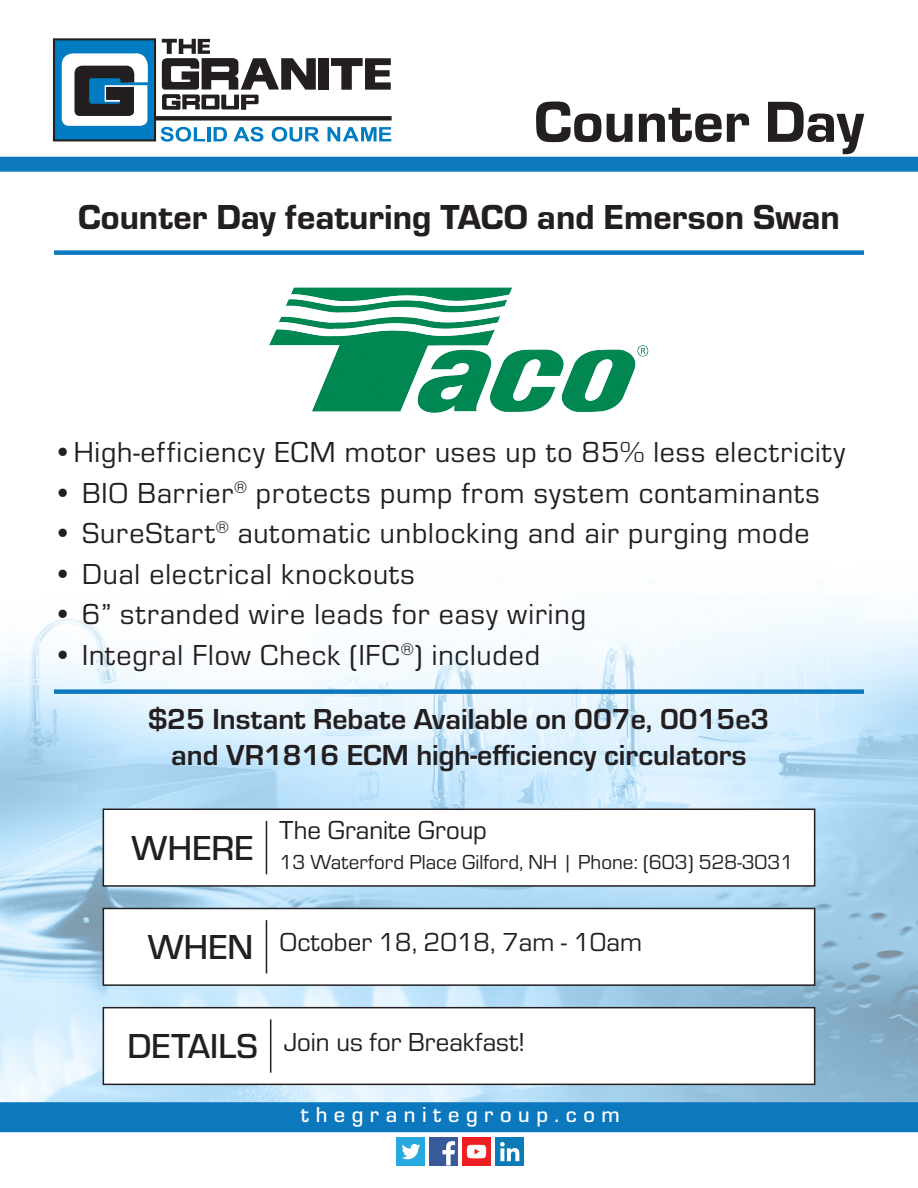
<style>
.page{position:relative;width:918px;height:1188px;background:#fff}
.page>*{position:absolute;margin:0;border:0;box-sizing:border-box;transform-origin:0 0}
.t1{font:60px "Eurostile Hea";color:#231f20}
.t2{font:36px "Eurostile Hea";color:#231f20}
.t3{font:500 36px "Eurostile";color:#231f20}
.t4{font:30px "Eurostile";letter-spacing:.03em;color:#231f20}
.t5{font:700 30px/36px "Eurostile";color:#231f20;text-align:center}
.t6{font:27px "Eurostile";color:#231f20}
.t7{font:500 22.5px "Eurostile";letter-spacing:.29em;color:#fff}
.t8{font:21px "Eurostile";color:#231f20}
</style>
<div class="page">
<div style="left:155px;top:116px;width:237px;height:5px;background:#231f20"></div>
<svg style="left:161px;top:127px;width:44px;height:15px"></svg>
<hr style="left:208px;top:127px;width:3px;height:14px;background:#007cc2">
<svg style="left:214px;top:127px;width:13px;height:14px"></svg>
<svg style="left:233px;top:127px;width:30px;height:15px"></svg>
<svg style="left:272px;top:127px;width:48px;height:15px"></svg>
<svg style="left:328px;top:127px;width:63px;height:14px"></svg>
<div style="left:54px;top:39px;width:101px;height:101px;background:#007cc2"></div>
<div style="left:53px;top:38px;width:103px;height:103px;border:2px solid #231f20"></div>
<svg style="left:62px;top:53px;width:86px;height:73px;background:#8f9da6"></svg>
<div style="left:318px;top:58px;width:11px;height:32px;background:#231f20"></div>
<svg style="left:331px;top:58px;width:60px;height:32px"></svg>
<svg style="left:162px;top:39px;width:154px;height:71px"></svg>
<div style="left:0;top:157px;width:918px;height:15px;background:#0c78be"></div>
<img style="left:0;top:604px;width:918px;height:498px">
<div style="left:0;top:1102px;width:918px;height:30px;background:#0c78be"></div>
<img style="left:463px;top:1137px;width:28px;height:29px">
<div style="left:430px;top:1137px;width:28px;height:29px;background:#395a99"></div>
<svg style="left:442px;top:1141px;width:13px;height:24px"></svg>
<div style="left:496px;top:1137px;width:28px;height:29px;background:#0c7ab6"></div>
<svg style="left:500px;top:1142px;width:19px;height:19px"></svg>
<div style="left:397px;top:1137px;width:28px;height:29px;background:#27a8e0"></div>
<svg style="left:401px;top:1144px;width:19px;height:15px"></svg>
<div style="left:54px;top:250px;width:810px;height:5px;background:#0c78be"></div>
<div style="left:103px;top:809px;width:712px;height:77px;background:#fff"></div>
<div style="left:103px;top:809px;width:712px;height:78px;border:2px solid #231f20"></div>
<hr style="left:266px;top:821px;width:1px;height:53px;background:#231f20">
<div style="left:103px;top:908px;width:712px;height:77px;background:#fff"></div>
<div style="left:103px;top:908px;width:712px;height:78px;border:2px solid #231f20"></div>
<hr style="left:266px;top:920px;width:1px;height:53px;background:#231f20">
<div style="left:103px;top:1008px;width:712px;height:76px;background:#fff"></div>
<div style="left:103px;top:1007px;width:712px;height:78px;border:2px solid #231f20"></div>
<hr style="left:270px;top:1019px;width:1px;height:54px;background:#231f20">
<div style="left:54px;top:689px;width:810px;height:5px;background:#0c78be"></div>
<img style="left:269px;top:287px;width:380px;height:126px">
<p class="t1" style="left:534px;top:80px;width:331px">Counter Day</p>
<p class="t2" style="left:78px;top:191px;width:763px">Counter Day featuring TACO and Emerson Swan</p>
<p class="t4" style="left:53px;top:432px;width:794px">•High-efficiency ECM motor uses up to 85% less electricity</p>
<p class="t4" style="left:53px;top:473px;width:768px">• BIO Barrier<sup>®</sup> protects pump from system contaminants</p>
<p class="t4" style="left:53px;top:513px;width:758px">• SureStart<sup>®</sup> automatic unblocking and air purging mode</p>
<p class="t4" style="left:53px;top:554px;width:363px">• Dual electrical knockouts</p>
<p class="t4" style="left:53px;top:594px;width:535px">• 6” stranded wire leads for easy wiring</p>
<p class="t4" style="left:53px;top:635px;width:489px">• Integral Flow Check (IFC<sup>®</sup>) included</p>
<p class="t5" style="left:149px;top:699px;width:622px">$25 Instant Rebate Available on 007e, 0015e3 and VR1816 ECM high-efficiency circulators</p>
<p class="t3" style="left:132px;top:823px;width:123px">WHERE</p>
<p class="t6" style="left:279px;top:812px;width:209px">The Granite Group</p>
<p class="t8" style="left:279px;top:848px;width:515px">13 Waterford Place Gilford, NH | Phone: (603) 528-3031</p>
<p class="t3" style="left:148px;top:923px;width:107px">WHEN</p>
<p class="t6" style="left:279px;top:925px;width:364px">October 18, 2018, 7am - 10am</p>
<p class="t3" style="left:127px;top:1022px;width:132px">DETAILS</p>
<p class="t6" style="left:284px;top:1024px;width:243px">Join us for Breakfast!</p>
<p class="t7" style="left:301px;top:1099px;width:320px">thegranitegroup.com</p>
</div>
